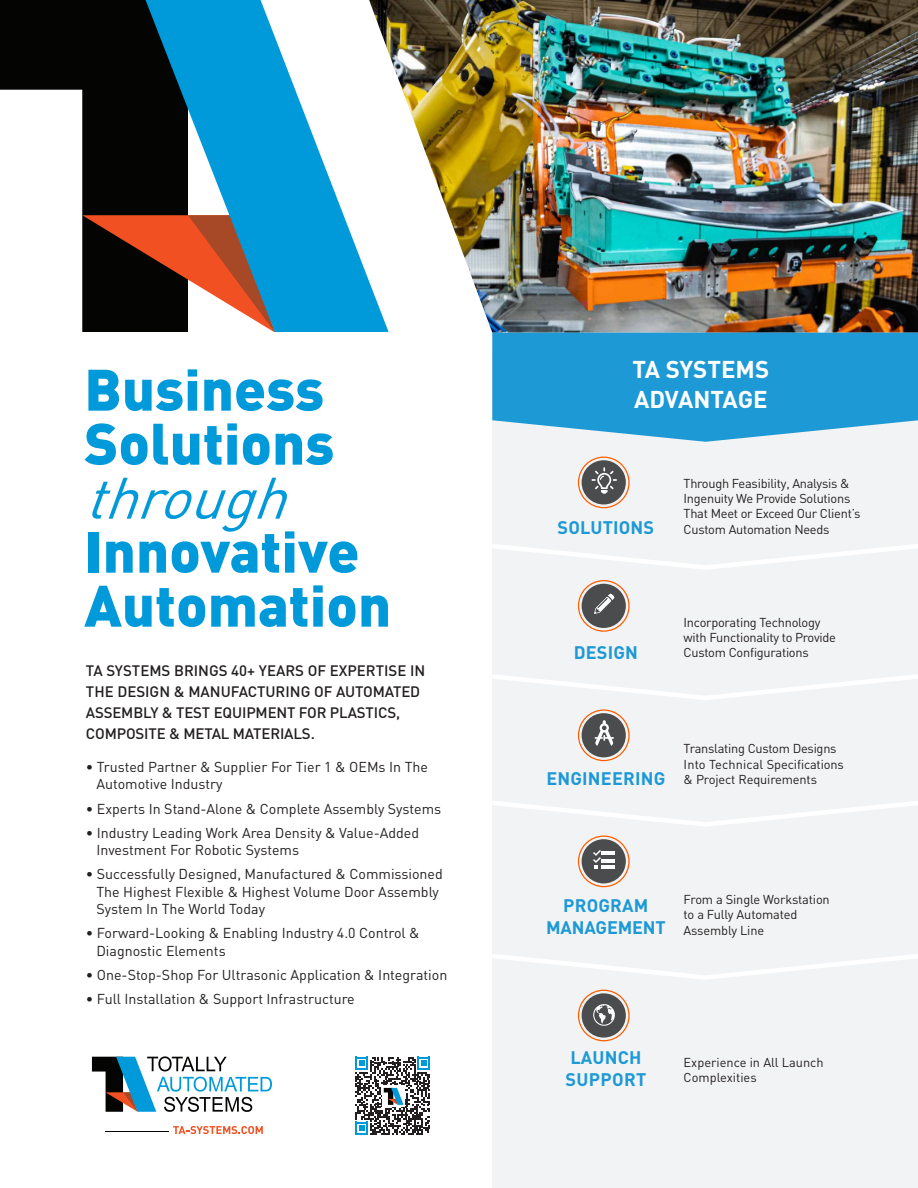
<style>
.page{position:relative;width:918px;height:1188px;background:#fff}
.page>*{position:absolute;margin:0;border:0;box-sizing:border-box;transform-origin:0 0}
.t1{font:900 57.45px/54px "DIN";color:#009ada}
.t2{font:700 24px/29.4px "DIN";color:#fff}
.t3{font:700 18px/21.6px "DIN";letter-spacing:.01em;color:#1d99d6}
.t4{font:700 18px/21.6px "DIN";letter-spacing:-.01em;color:#1d99d6;text-align:center}
.t5{font:500 15px/21px "DIN";letter-spacing:-.01em;color:#231f20}
.t6{font:14.25px/17.4px "DIN";color:#231f20}
.t7{font:12.75px/15.3px "DIN";letter-spacing:-.02em;color:#231f20}
.t8{font:12.75px/15.3px "DIN";color:#231f20}
.s1{font-weight:400;font-style:italic}
</style>
<div class="page">
<div style="left:492px;top:342px;width:426px;height:846px;background:#f2f3f4"></div>
<svg style="left:92px;top:1056px;width:180px;height:56px"></svg>
<svg style="left:173px;top:1126px;width:90px;height:8px"></svg>
<hr style="left:106px;top:1131px;width:63px;height:1px;background:#040503">
<svg style="left:0;top:0;width:146px;height:215px;fill:#040503"></svg>
<svg style="left:82px;top:215px;width:64px;height:117px;background:#2c1209"></svg>
<svg style="left:146px;top:0;width:223px;height:332px;fill:#009ada"></svg>
<img style="left:369px;top:0;width:549px;height:333px">
<svg style="left:492px;top:333px;width:426px;height:109px;background:#32a2d9"></svg>
<svg style="left:492px;top:544px;width:426px;height:25px"></svg>
<svg style="left:493px;top:675px;width:425px;height:25px"></svg>
<svg style="left:492px;top:801px;width:426px;height:25px"></svg>
<svg style="left:492px;top:954px;width:426px;height:25px"></svg>
<div style="left:582px;top:460px;width:44px;height:44px;background:#4b4c4d;border-radius:50%"></div>
<div style="left:578px;top:457px;width:52px;height:51px;border:1px solid #ff5e00;border-radius:50%"></div>
<svg style="left:592px;top:467px;width:25px;height:27px"></svg>
<div style="left:582px;top:584px;width:44px;height:44px;background:#4b4c4d;border-radius:50%"></div>
<div style="left:578px;top:580px;width:52px;height:52px;border:1px solid #ff5e00;border-radius:50%"></div>
<svg style="left:594px;top:593px;width:21px;height:21px"></svg>
<div style="left:582px;top:713px;width:44px;height:44px;background:#4b4c4d;border-radius:50%"></div>
<div style="left:578px;top:709px;width:52px;height:52px;border:1px solid #ff5e00;border-radius:50%"></div>
<svg style="left:595px;top:720px;width:19px;height:26px"></svg>
<div style="left:582px;top:839px;width:44px;height:44px;background:#4b4c4d;border-radius:50%"></div>
<div style="left:578px;top:835px;width:52px;height:52px;border:1px solid #ff5e00;border-radius:50%"></div>
<hr style="left:601px;top:852px;width:14px;height:3px;background:#fff">
<hr style="left:601px;top:859px;width:14px;height:3px;background:#fff">
<hr style="left:601px;top:866px;width:14px;height:3px;background:#fff">
<svg style="left:593px;top:850px;width:8px;height:19px"></svg>
<div style="left:582px;top:993px;width:44px;height:45px;background:#4b4c4d;border-radius:50%"></div>
<div style="left:578px;top:990px;width:52px;height:51px;border:1px solid #ff5e00;border-radius:50%"></div>
<svg style="left:593px;top:1004px;width:22px;height:22px"></svg>
<svg style="left:355px;top:1057px;width:75px;height:78px"></svg>
<p class="t1" style="left:84px;top:360px;width:308px">Business<br>Solutions <span class="s1">through<br></span>Innovative<br>Automation</p>
<p class="t5" style="left:86px;top:660px;width:341px">TA SYSTEMS BRINGS 40+ YEARS OF EXPERTISE IN THE DESIGN &amp; MANUFACTURING OF AUTOMATED ASSEMBLY &amp; TEST EQUIPMENT FOR PLASTICS, COMPOSITE &amp; METAL MATERIALS.</p>
<p class="t6" style="left:96px;top:758px;width:333px;text-indent:-11px">• Trusted Partner &amp; Supplier For Tier 1 &amp; OEMs In The<br>Automotive Industry</p>
<p class="t6" style="left:86px;top:800px;width:357px">• Experts In Stand-Alone &amp; Complete Assembly Systems</p>
<p class="t6" style="left:96px;top:824px;width:324px;text-indent:-11px">• Industry Leading Work Area Density &amp; Value-Added<br>Investment For Robotic Systems</p>
<p class="t6" style="left:96px;top:865px;width:348px;text-indent:-11px">• Successfully Designed, Manufactured &amp; Commissioned<br>The Highest Flexible &amp; Highest Volume Door Assembly<br>System In The World Today</p>
<p class="t6" style="left:96px;top:924px;width:325px;text-indent:-11px">• Forward-Looking &amp; Enabling Industry 4.0 Control &amp;<br>Diagnostic Elements</p>
<p class="t6" style="left:86px;top:966px;width:363px">• One-Stop-Shop For Ultrasonic Application &amp; Integration</p>
<p class="t6" style="left:86px;top:990px;width:271px">• Full Installation &amp; Support Infrastructure</p>
<p class="t2" style="left:633px;top:354px;width:138px">TA SYSTEMS<br>ADVANTAGE</p>
<p class="t3" style="left:558px;top:516px;width:98px">SOLUTIONS</p>
<p class="t7" style="left:684px;top:475px;width:178px">Through Feasibility, Analysis &amp;<br>Ingenuity We Provide Solutions<br>That Meet or Exceed Our Client’s<br>Custom Automation Needs</p>
<p class="t3" style="left:574px;top:641px;width:66px">DESIGN</p>
<p class="t7" style="left:684px;top:614px;width:154px">Incorporating Technology with Functionality to Provide<br>Custom Configurations</p>
<p class="t3" style="left:546px;top:767px;width:120px">ENGINEERING</p>
<p class="t7" style="left:684px;top:741px;width:162px">Translating Custom Designs<br>Into Technical Specifications &amp; Project Requirements</p>
<p class="t4" style="left:546px;top:894px;width:121px">PROGRAM<br>MANAGEMENT</p>
<p class="t7" style="left:684px;top:892px;width:148px">From a Single Workstation to a Fully Automated<br>Assembly Line</p>
<p class="t3" style="left:565px;top:1046px;width:83px">LAUNCH<br>SUPPORT</p>
<p class="t8" style="left:684px;top:1054px;width:142px">Experience in All Launch<br>Complexities</p>
</div>
